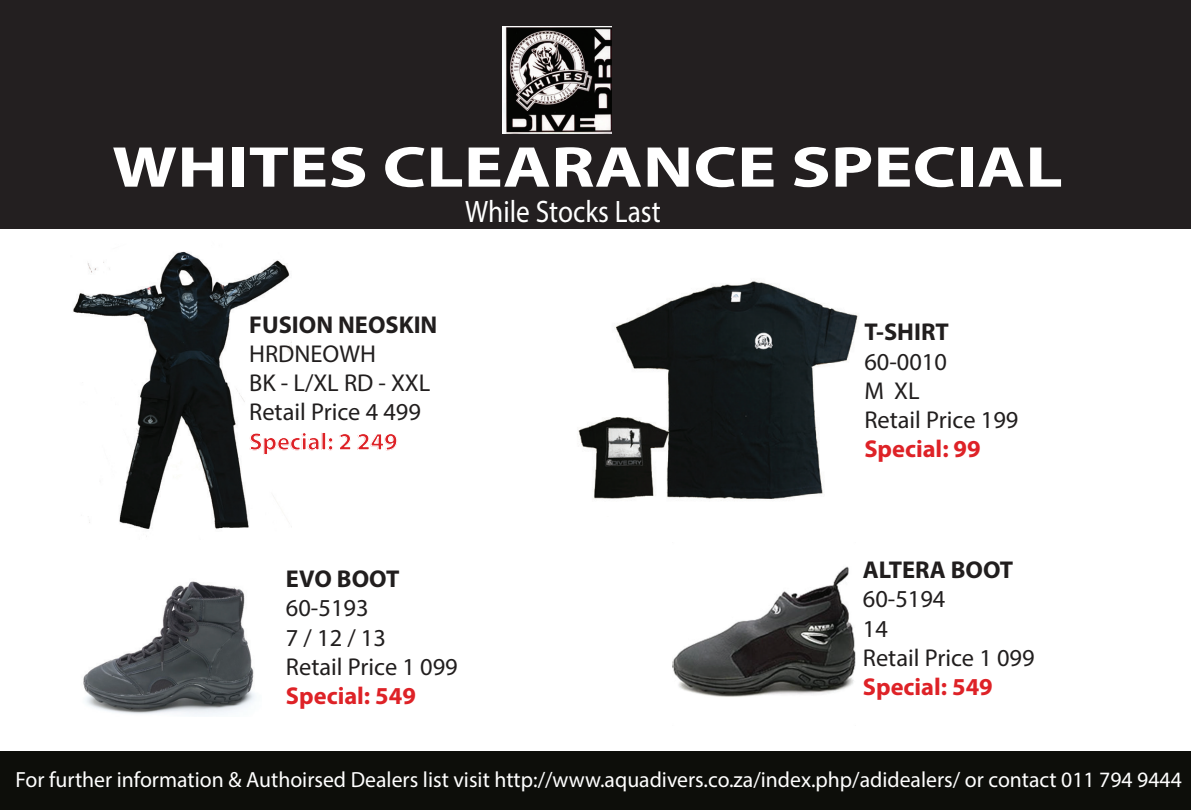
<style>
.page{position:relative;width:1191px;height:810px;background:#fff}
.page>*{position:absolute;margin:0;border:0;box-sizing:border-box;transform-origin:0 0}
.t1{font:700 58px "Myriad Pro";color:#fff;scale:1.26 1}
.t2{font:31.2px "Myriad Pro";color:#fff;scale:.88 1}
.t3{font:24.4px/29.2px "Myriad Pro";color:#211e1e}
.t4{font:700 24.4px "Myriad Pro";color:#de2227}
.t5{font:700 24.4px "Myriad Pro";color:#211e1e}
.t6{font:22px "Myriad Pro";color:#fff}
</style>
<div class="page">
<div style="left:0;top:0;width:1191px;height:229px;background:#231f20"></div>
<img style="left:672px;top:566px;width:183px;height:131px">
<img style="left:83px;top:581px;width:172px;height:134px">
<img style="left:578px;top:281px;width:280px;height:220px">
<img style="left:73px;top:251px;width:218px;height:286px">
<svg style="left:249px;top:432px;width:42px;height:23px"></svg>
<img style="left:502px;top:26px;width:109px;height:108px">
<div style="left:0;top:751px;width:1191px;height:59px;background:#0d0e0a"></div>
<h1 class="t1" style="left:112px;top:129px;width:756px">WHITES CLEARANCE SPECIAL</h1>
<h2 class="t2" style="left:465px;top:192px;width:224px">While Stocks Last</h2>
<p class="t5" style="left:249px;top:308px;width:190px">FUSION NEOSKIN</p>
<p class="t3" style="left:249px;top:339px;width:183px">HRDNEOWH<br>BK - L/XL RD - XXL<br>Retail Price 4 499</p>
<p class="t4" style="left:249px;top:426px;width:150px">Special: 2 249</p>
<p class="t5" style="left:286px;top:563px;width:115px">EVO BOOT</p>
<p class="t3" style="left:286px;top:593px;width:173px">60-5193<br>7 / 12 / 13<br>Retail Price 1 099</p>
<p class="t4" style="left:286px;top:680px;width:131px">Special: 549</p>
<p class="t5" style="left:864px;top:316px;width:86px">T-SHIRT</p>
<p class="t3" style="left:864px;top:346px;width:156px">60-0010<br>M XL<br>Retail Price 199</p>
<p class="t4" style="left:864px;top:433px;width:118px">Special: 99</p>
<p class="t5" style="left:863px;top:554px;width:152px">ALTERA BOOT</p>
<p class="t3" style="left:863px;top:584px;width:173px">60-5194<br>14<br>Retail Price 1 099</p>
<p class="t4" style="left:863px;top:671px;width:131px">Special: 549</p>
<p class="t6" style="left:16px;top:766px;width:1167px">For further information &amp; Authoirsed Dealers list visit http://www.aquadivers.co.za/index.php/adidealers/ or contact 011 794 9444</p>
</div>
